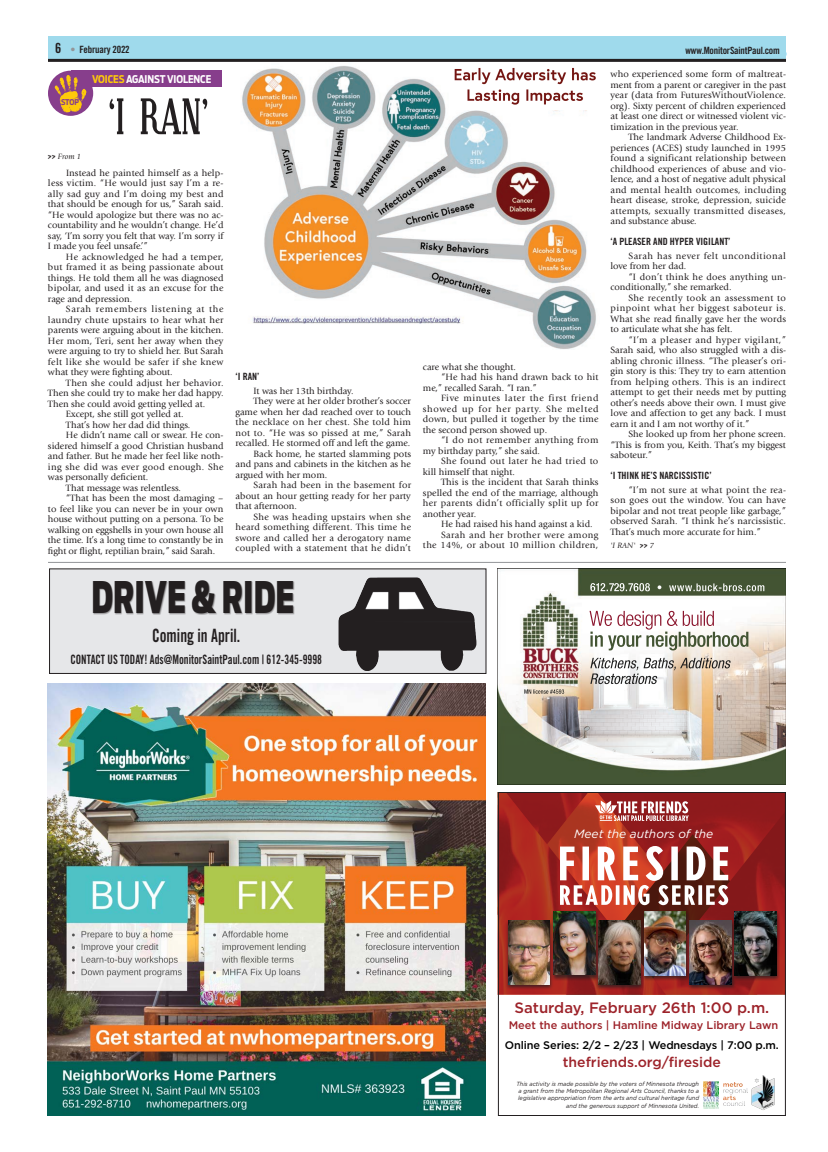
<style>
.page{position:relative;width:828px;height:1152px;background:#fff}
.page>*{position:absolute;margin:0;border:0;box-sizing:border-box;transform-origin:0 0}
._36pt_Covington_Cond{font:700 51.2px "Covington Cond";color:#231f20}
.t1{font:900 43.2px "Antenna Cond";color:#231f20;scale:.75 1}
.Body_Copy{font:18.4px "Trade Gothic LT Std Bd Cn 20";color:#231f20;scale:.84 1}
.t2{font:500 15px "Gotham";color:#9d232a}
.t3{font:500 14px "Gotham";color:#9d232a}
.Body_Copy-2{font:12.9px "Trade Gothic LT Std Bd Cn 20";color:#231f20;scale:.84 1}
.t4{font:italic 12px "Gotham";color:#fff}
.t5{font:500 11px/20px "Gotham";color:#000;text-align:center}
._36pt_Covington_Cond-2{font:700 10.6px "Antenna Cond";letter-spacing:-.01em;color:#fff;scale:.95 1}
._12pt_Trade_Gothic_H{font:10px "Trade Gothic LT Std Bd Cn 20";letter-spacing:-.02em;color:#231f20}
._12pt_Trade_Gothic_H-2{font:10px "Trade Gothic LT Std Bd Cn 20";color:#231f20}
.Body_Copy-3{font:9.5px/10.5px "Giovanni Std";color:#231f20;text-align:justify}
.Body_Copy-4{font:9.5px/10.5px "Giovanni Std";letter-spacing:.035em;color:#231f20}
.Body_Copy-5{font:9.5px/10.5px "Giovanni Std";letter-spacing:.02em;color:#231f20}
.Body_Copy-6{font:9.5px/10.5px "Giovanni Std";letter-spacing:.045em;color:#231f20}
.Cutline{font:italic 8px "Giovanni Std";color:#231f20}
._36pt_Covington_Cond-3{font:700 8px "Antenna Cond";color:#873e8c;scale:.95 1}
.t6{font:italic 6px/7.2px "Gotham";color:#231f20;text-align:right;scale:.95 1}
.s1{font-size:14px}
.s2{color:#939598}
.s3{font-family:"Chalkduster";font-style:normal}
.s4{color:#feca0a}
.s5{color:#9d232a}
</style>
<div class="page">
<hr style="left:48px;top:58px;width:738px;height:3px;background:#231f20">
<div style="left:48px;top:36px;width:738px;height:22px;background:#9fdaec"></div>
<hr style="left:48px;top:59px;width:738px;height:3px;background:#231f20">
<hr style="left:48px;top:562px;width:738px;height:1px;background:#939598">
<div style="left:71px;top:71px;width:151px;height:16px;background:#873e8c"></div>
<div style="left:48px;top:71px;width:45px;height:45px;background:#873e8c;border-radius:50%"></div>
<svg style="left:55px;top:75px;width:31px;height:37px"></svg>
<img style="left:242px;top:66px;width:354px;height:283px">
<img style="left:453px;top:66px;width:143px;height:43px">
<img style="left:704px;top:1081px;width:14px;height:27px">
<img style="left:724px;top:1083px;width:16px;height:23px">
<img style="left:498px;top:792px;width:288px;height:202px">
<img style="left:740px;top:1069px;width:46px;height:46px">
<img style="left:498px;top:569px;width:288px;height:216px">
<img style="left:48px;top:684px;width:438px;height:432px">
<svg style="left:51px;top:570px;width:434px;height:102px;background:#c2c3c4"></svg>
<div style="left:49px;top:568px;width:438px;height:106px;border:1px solid #231f20"></div>
<div style="left:93px;top:580px;width:202px;height:35px;background:#231f20;opacity:.4"></div>
<img style="left:339px;top:577px;width:31px;height:70px">
<p class="_12pt_Trade_Gothic_H" style="left:52px;top:44px;width:76px"><span class="s1">6 6</span> <span class="s2">• •</span> February 2022</p>
<p class="_12pt_Trade_Gothic_H" style="left:79px;top:43px;width:52px">February 2022</p>
<p class="_12pt_Trade_Gothic_H" style="left:686px;top:44px;width:96px">www.MonitorSaintPaul.com</p>
<p class="_36pt_Covington_Cond-3" style="left:61px;top:97px;width:20px">STOP</p>
<p class="Cutline" style="left:48px;top:152px;width:35px"><span class="s3">&gt;&gt;</span> From 1</p>
<p class="_36pt_Covington_Cond-2" style="left:92px;top:73px;width:127px"><span class="s4">VOICES</span> AGAINST VIOLENCE</p>
<p class="_36pt_Covington_Cond" style="left:107px;top:90px;width:104px">‘I RAN’</p>
<p class="Body_Copy-3" style="left:48px;top:167px;width:177px;text-indent:18px">Instead he painted himself as a help&shy;less victim. “He would just say I’m a re&shy;ally sad guy and I’m doing my best and that should be enough for us,” Sarah said. “He would apologize but there was no ac&shy;countability and he wouldn’t change. He’d say, ‘I’m sorry you felt that way. I’m sorry if I made you feel unsafe.’”</p>
<p class="Body_Copy-3" style="left:48px;top:251px;width:177px;text-indent:18px">He acknowledged he had a temper, but framed it as being passionate about things. He told them all he was diagnosed bipolar, and used it as an excuse for the rage and depression.</p>
<p class="Body_Copy-3" style="left:48px;top:304px;width:177px;text-indent:18px">Sarah remembers listening at the laundry chute upstairs to hear what her parents were arguing about in the kitchen.<br>Her mom, Teri, sent her away when they were arguing to try to shield her. But Sarah felt like she would be safer if she knew what they were fighting about.</p>
<p class="Body_Copy-3" style="left:48px;top:377px;width:177px;text-indent:18px">Then she could adjust her behavior.<br>Then she could try to make her dad happy.<br>Then she could avoid getting yelled at.</p>
<p class="Body_Copy-3" style="left:66px;top:409px;width:119px">Except, she still got yelled at.</p>
<p class="Body_Copy-3" style="left:66px;top:419px;width:126px">That’s how her dad did things.</p>
<p class="Body_Copy-3" style="left:48px;top:430px;width:177px;text-indent:18px">He didn’t name call or swear. He con&shy;sidered himself a good Christian husband and father. But he made her feel like noth&shy;ing she did was ever good enough. She was personally deficient.</p>
<p class="Body_Copy-3" style="left:66px;top:482px;width:117px">That message was relentless.</p>
<p class="Body_Copy-3" style="left:48px;top:493px;width:177px;text-indent:18px">“That has been the most damaging – to feel like you can never be in your own house without putting on a persona. To be walking on eggshells in your own house all the time. It’s a long time to constantly be in fight or flight, reptilian brain,” said Sarah.</p>
<p class="_12pt_Trade_Gothic_H" style="left:236px;top:370px;width:25px">‘I RAN’</p>
<p class="Body_Copy-3" style="left:254px;top:385px;width:102px">It was her 13th birthday.</p>
<p class="Body_Copy-3" style="left:235px;top:396px;width:177px;text-indent:18px">They were at her older brother’s soccer game when her dad reached over to touch the necklace on her chest. She told him not to. “He was so pissed at me,” Sarah recalled. He stormed off and left the game.</p>
<p class="Body_Copy-3" style="left:235px;top:448px;width:177px;text-indent:18px">Back home, he started slamming pots and pans and cabinets in the kitchen as he argued with her mom.</p>
<p class="Body_Copy-3" style="left:235px;top:480px;width:177px;text-indent:18px">Sarah had been in the basement for about an hour getting ready for her party that afternoon.</p>
<p class="Body_Copy-3" style="left:235px;top:511px;width:177px;text-indent:18px">She was heading upstairs when she heard something different. This time he swore and called her a derogatory name coupled with a statement that he didn’t</p>
<p class="t1" style="left:91px;top:572px;width:272px">DRIVE &amp; RIDE</p>
<p class="Body_Copy" style="left:152px;top:625px;width:107px">Coming in April.</p>
<p class="Body_Copy-2" style="left:70px;top:652px;width:301px">CONTACT US TODAY! Ads@MonitorSaintPaul.com | 612-345-9998</p>
<p class="Body_Copy-3" style="left:423px;top:361px;width:94px">care what she thought.</p>
<p class="Body_Copy-5" style="left:423px;top:372px;width:177px;text-indent:18px">“He had his hand drawn back to hit me,” recalled Sarah. “I ran.”</p>
<p class="Body_Copy-3" style="left:423px;top:393px;width:177px;text-indent:18px">Five minutes later the first friend showed up for her party. She melted down, but pulled it together by the time the second person showed up.</p>
<p class="Body_Copy-4" style="left:423px;top:435px;width:177px;text-indent:18px">“I do not remember anything from my birthday party,” she said.</p>
<p class="Body_Copy-4" style="left:423px;top:456px;width:177px;text-indent:18px">She found out later he had tried to kill himself that night.</p>
<p class="Body_Copy-3" style="left:423px;top:477px;width:177px;text-indent:18px">This is the incident that Sarah thinks spelled the end of the marriage, although her parents didn’t officially split up for another year.</p>
<p class="Body_Copy-3" style="left:441px;top:519px;width:153px">He had raised his hand against a kid.</p>
<p class="Body_Copy-4" style="left:423px;top:529px;width:177px;text-align:right">Sarah and her brother were among<br>the 14%, or about 10 million children,</p>
<p class="Body_Copy-3" style="left:611px;top:69px;width:177px">who experienced some form of maltreat&shy;ment from a parent or caregiver in the past year (data from FuturesWithoutViolence. org). Sixty percent of children experienced at least one direct or witnessed violent vic&shy;timization in the previous year.</p>
<p class="Body_Copy-3" style="left:611px;top:132px;width:177px;text-indent:18px">The landmark Adverse Childhood Ex&shy;periences (ACES) study launched in 1995 found a significant relationship between childhood experiences of abuse and vio&shy;lence, and a host of negative adult physical and mental health outcomes, including heart disease, stroke, depression, suicide attempts, sexually transmitted diseases, and substance abuse.</p>
<p class="_12pt_Trade_Gothic_H-2" style="left:610px;top:236px;width:121px">‘A PLEASER AND HYPER VIGILANT’</p>
<p class="Body_Copy-6" style="left:610px;top:251px;width:177px;text-indent:18px">Sarah has never felt unconditional love from her dad.</p>
<p class="Body_Copy-3" style="left:610px;top:272px;width:177px;text-indent:18px">“I don’t think he does anything un&shy;conditionally,” she remarked.</p>
<p class="Body_Copy-3" style="left:610px;top:293px;width:177px;text-indent:18px">She recently took an assessment to pinpoint what her biggest saboteur is.<br>What she read finally gave her the words to articulate what she has felt.</p>
<p class="Body_Copy-3" style="left:610px;top:335px;width:177px;text-indent:18px">“I’m a pleaser and hyper vigilant,” Sarah said, who also struggled with a dis&shy;abling chronic illness. “The pleaser’s ori&shy;gin story is this: They try to earn attention from helping others. This is an indirect attempt to get their needs met by putting other’s needs above their own. I must give love and affection to get any back. I must earn it and I am not worthy of it.”</p>
<p class="Body_Copy-3" style="left:610px;top:429px;width:177px;text-indent:18px">She looked up from her phone screen. “This is from you, Keith. That’s my biggest saboteur.”</p>
<p class="_12pt_Trade_Gothic_H-2" style="left:610px;top:470px;width:103px">‘I THINK HE’S NARCISSISTIC’</p>
<p class="Body_Copy-3" style="left:610px;top:485px;width:177px;text-indent:18px">“I’m not sure at what point the rea&shy;son goes out the window. You can have bipolar and not treat people like garbage,” observed Sarah. “I think he’s narcissistic.<br>That’s much more accurate for him.”</p>
<p class="Cutline" style="left:611px;top:541px;width:45px">'I RAN' <span class="s3">&gt;&gt;</span> 7</p>
<p class="t4" style="left:574px;top:826px;width:141px">Meet the authors of the</p>
<p class="t2" style="left:515px;top:998px;width:256px">Saturday, February 26th 1:00 p.m.</p>
<p class="t5" style="left:505px;top:1015px;width:276px"><span class="s5">Meet the authors | Hamline Midway Library Lawn<br></span>Online Series: 2/2 – 2/23 | Wednesdays | 7:00 p.m.</p>
<p class="t3" style="left:563px;top:1053px;width:160px">thefriends.org/fireside</p>
<p class="t6" style="left:516px;top:1080px;width:194px">This activity is made possible by the voters of Minnesota through a grant from the Metropolitan Regional Arts Council, thanks to a legislative appropriation from the arts and cultural heritage fund and the generous support of Minnesota United.</p>
</div>
